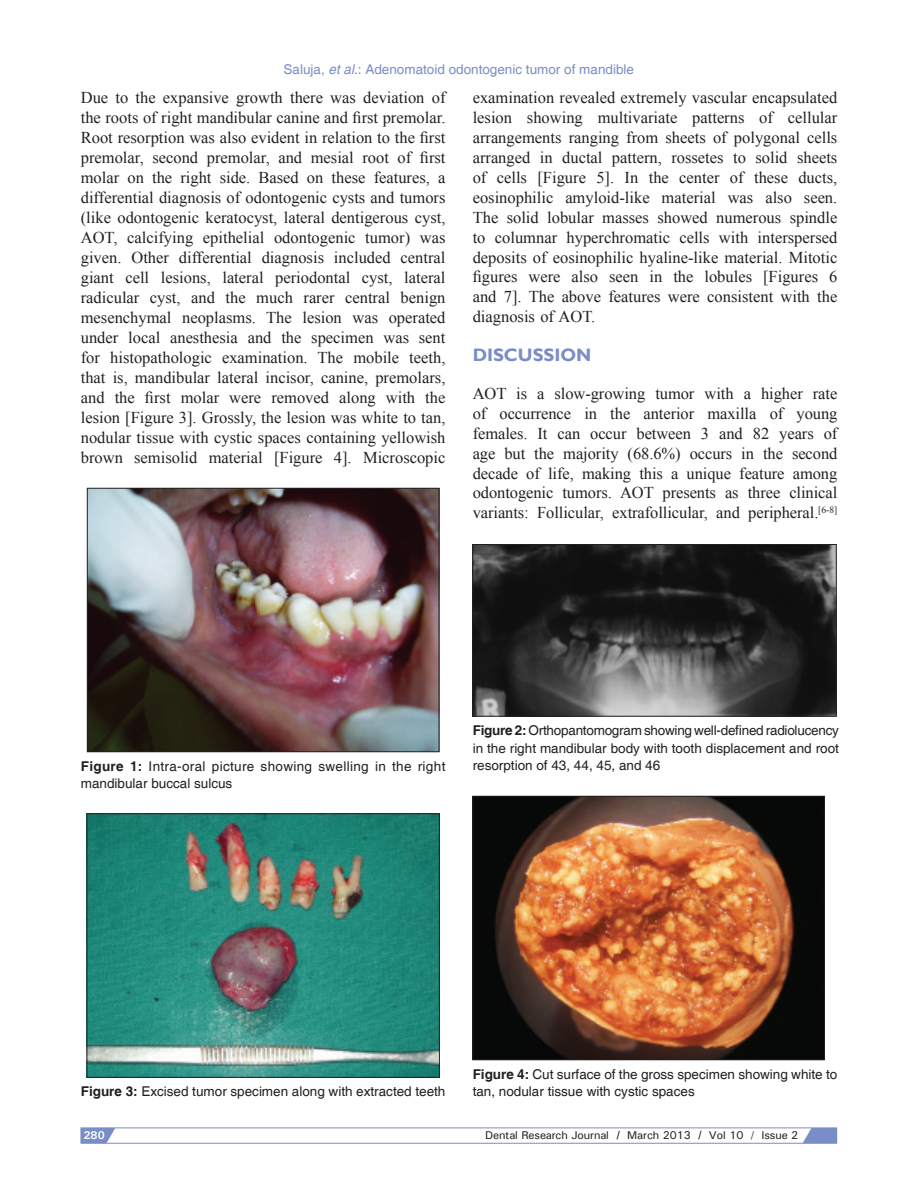
<style>
.page{position:relative;width:918px;height:1188px;background:#fff}
.page>*{position:absolute;margin:0;border:0;box-sizing:border-box;transform-origin:0 0}
.t1{font:700 18px "Gill Sans";color:#7a8dc7}
.TX{font:16.5px/20px "Times New Roman";color:#231f20;text-align:justify}
.FGC{font:13.5px/17.5px "Helvetica";color:#231f20;text-align:justify}
.FGC-2{font:13.5px/17.5px "Helvetica";letter-spacing:.025em;color:#231f20}
.t2{font:13.5px "Helvetica";color:#7a8dc7}
.t3{font:500 11.25px "Univers";letter-spacing:-.01em;color:#231f20}
.t4{font:700 11.25px "Univers";color:#fff}
.s1{font-style:italic}
.s2{font-weight:700}
.s3{font-weight:700;font-size:12px}
</style>
<div class="page">
<svg style="left:81px;top:1128px;width:757px;height:16px"></svg>
<img style="left:89px;top:490px;width:348px;height:260px">
<div style="left:87px;top:488px;width:352px;height:264px;border:1px solid #231f20"></div>
<img style="left:474px;top:546px;width:360px;height:168px">
<div style="left:472px;top:544px;width:364px;height:172px;border:1px solid #231f20"></div>
<img style="left:89px;top:816px;width:349px;height:260px">
<div style="left:87px;top:814px;width:353px;height:264px;border:1px solid #231f20"></div>
<img style="left:474px;top:798px;width:349px;height:260px">
<div style="left:472px;top:796px;width:353px;height:264px;border:1px solid #231f20"></div>
<p class="t2" style="left:284px;top:61px;width:352px">Saluja, <span class="s1">et al.</span>: Adenomatoid odontogenic tumor of mandible</p>
<p class="TX" style="left:81px;top:88px;width:366px">Due to the expansive growth there was deviation of the roots of right mandibular canine and first premolar.<br>Root resorption was also evident in relation to the first premolar, second premolar, and mesial root of first molar on the right side. Based on these features, a differential diagnosis of odontogenic cysts and tumors (like odontogenic keratocyst, lateral dentigerous cyst, AOT, calcifying epithelial odontogenic tumor) was given. Other differential diagnosis included central giant cell lesions, lateral periodontal cyst, lateral radicular cyst, and the much rarer central benign mesenchymal neoplasms. The lesion was operated under local anesthesia and the specimen was sent for histopathologic examination. The mobile teeth, that is, mandibular lateral incisor, canine, premolars, and the first molar were removed along with the lesion [Figure 3]. Grossly, the lesion was white to tan, nodular tissue with cystic spaces containing yellowish brown semisolid material [Figure 4]. Microscopic</p>
<p class="TX" style="left:473px;top:88px;width:366px">examination revealed extremely vascular encapsulated lesion showing multivariate patterns of cellular arrangements ranging from sheets of polygonal cells arranged in ductal pattern, rossetes to solid sheets of cells [Figure 5]. In the center of these ducts, eosinophilic amyloid‑like material was also seen.<br>The solid lobular masses showed numerous spindle to columnar hyperchromatic cells with interspersed deposits of eosinophilic hyaline‑like material. Mitotic figures were also seen in the lobules [Figures 6 and 7]. The above features were consistent with the diagnosis of AOT.</p>
<h1 class="t1" style="left:473px;top:344px;width:120px">DISCUSSION</h1>
<p class="TX" style="left:473px;top:383px;width:366px">AOT is a slow‑growing tumor with a higher rate of occurrence in the anterior maxilla of young females. It can occur between 3 and 82 years of age but the majority (68.6%) occurs in the second decade of life, making this a unique feature among odontogenic tumors. AOT presents as three clinical variants: Follicular, extrafollicular, and peripheral.<sup>[6‑8]</sup></p>
<p class="FGC-2" style="left:81px;top:758px;width:366px"><span class="s2">Figure 1:</span> Intra‑oral picture showing swelling in the right mandibular buccal sulcus</p>
<p class="FGC" style="left:473px;top:722px;width:368px"><span class="s2">Figure 2:</span> Orthopantomogram showing well‑defined radiolucency in the right mandibular body with tooth displacement and root resorption of 43, 44, 45, and 46</p>
<p class="FGC" style="left:81px;top:1083px;width:366px"><span class="s2">Figure 3:</span> Excised tumor specimen along with extracted teeth</p>
<p class="FGC" style="left:473px;top:1066px;width:366px"><span class="s2">Figure 4:</span> Cut surface of the gross specimen showing white to tan, nodular tissue with cystic spaces</p>
<p class="t4" style="left:84px;top:1128px;width:23px">280</p>
<p class="t3" style="left:485px;top:1128px;width:315px">Dental Research Journal <span class="s3">/</span> March 2013 <span class="s3">/</span> Vol 10 / Issue 2</p>
</div>
